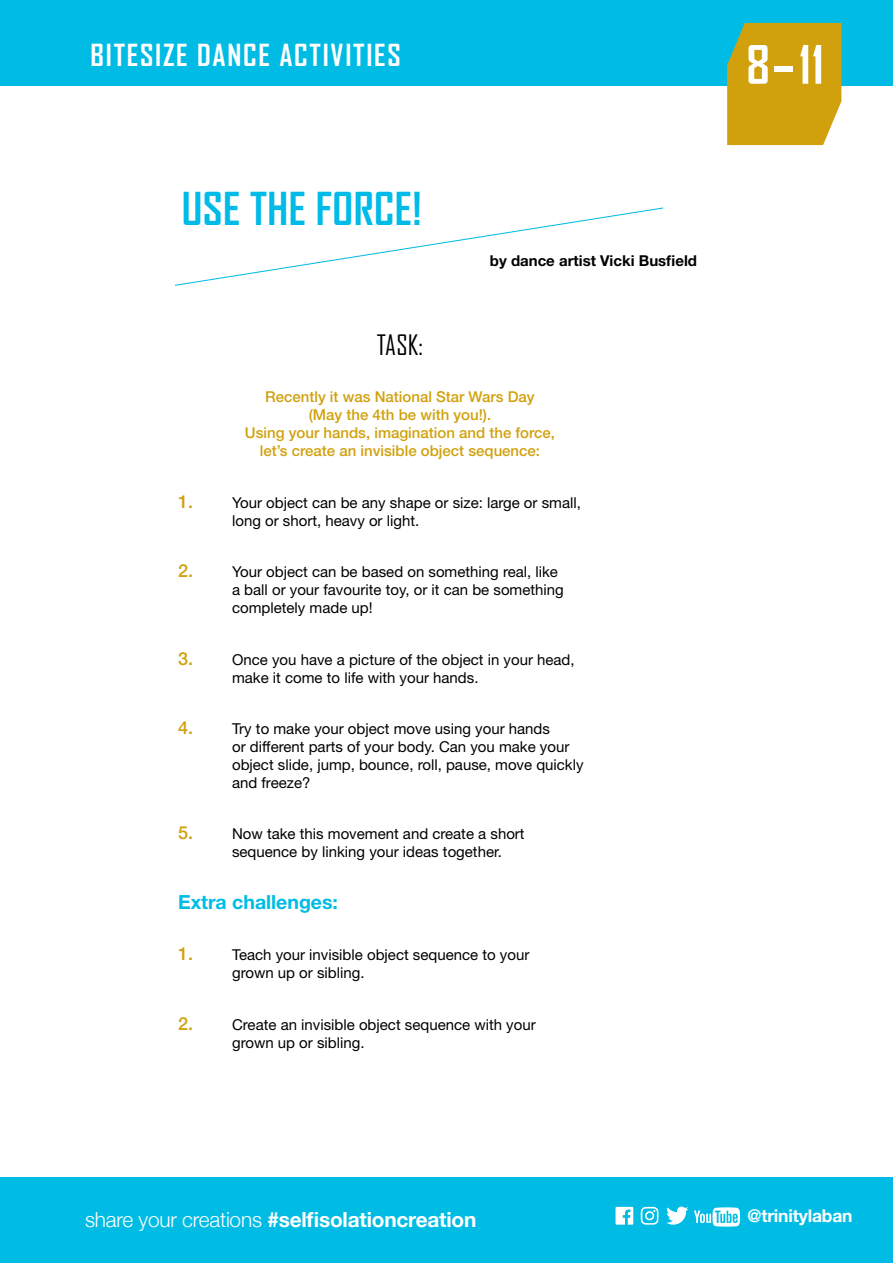
<style>
.page{position:relative;width:893px;height:1263px;background:#fff}
.page>*{position:absolute;margin:0;border:0;box-sizing:border-box;transform-origin:0 0}
.t1{font:700 50.7px "Agency FB";color:#fff}
.Header_1{font:700 43.5px "Agency FB";letter-spacing:.01em;color:#00bbe7}
.t2{font:700 29.25px "Agency FB";letter-spacing:.06em;color:#fff}
.Header_2{font:27px "Agency FB";color:#000}
.Name{font:700 20.85px "Helvetica Neue";letter-spacing:-.01em;color:#fff}
.subhead_2{font:700 19.5px "Helvetica Neue LT Std";color:#00bce4}
.Name-2{font:700 17.55px "Helvetica Neue";letter-spacing:-.01em;color:#fff}
.Header_2-2{font:15px/18px "Helvetica Neue LT Std";color:#000}
.Header_2-3{font:500 15px/18px "Helvetica Neue LT Std";color:#d1a10d;text-align:center}
.Body_text{font:700 15px "Helvetica Neue LT Std";color:#000}
.s1{font-weight:500;font-size:18px;color:#d1a10d}
.s2{font-weight:300}
</style>
<div class="page">
<div style="left:0;top:0;width:893px;height:85px;background:#00bce4"></div>
<div style="left:0;top:1178px;width:893px;height:85px;background:#00bce4"></div>
<svg style="left:694px;top:1207px;width:46px;height:19px"></svg>
<svg style="left:615px;top:1207px;width:18px;height:17px"></svg>
<svg style="left:666px;top:1206px;width:22px;height:18px"></svg>
<svg style="left:641px;top:1207px;width:17px;height:17px"></svg>
<svg style="left:727px;top:23px;width:114px;height:122px;background:#cba41a"></svg>
<svg style="left:175px;top:207px;width:489px;height:79px"></svg>
<h3 class="t2" style="left:91px;top:38px;width:312px">BITESIZE DANCE ACTIVITIES</h3>
<h1 class="Header_1" style="left:182px;top:183px;width:242px">USE THE FORCE!</h1>
<p class="Body_text" style="left:490px;top:252px;width:209px">by dance artist Vicki Busfield</p>
<h2 class="Header_2" style="left:377px;top:329px;width:48px">TASK:</h2>
<h2 class="Header_2-3" style="left:245px;top:388px;width:312px">Recently it was National Star Wars Day<br>(May the 4th be with you!).<br>Using your hands, imagination and the force, let’s create an invisible object sequence:</h2>
<h2 class="Header_2-2" style="left:232px;top:493px;width:350px;text-indent:-54px"><span class="s1">1.</span> Your object can be any shape or size: large or small, long or short, heavy or light.</h2>
<h2 class="Header_2-2" style="left:232px;top:563px;width:333px;text-indent:-54px"><span class="s1">2.</span> Your object can be based on something real, like a ball or your favourite toy, or it can be something completely made up!</h2>
<h2 class="Header_2-2" style="left:232px;top:650px;width:344px;text-indent:-54px"><span class="s1">3.</span> Once you have a picture of the object in your head, make it come to life with your hands.</h2>
<h2 class="Header_2-2" style="left:232px;top:719px;width:353px;text-indent:-54px"><span class="s1">4.</span> Try to make your object move using your hands<br>or different parts of your body. Can you make your object slide, jump, bounce, roll, pause, move quickly and freeze?</h2>
<h2 class="Header_2-2" style="left:232px;top:825px;width:294px;text-indent:-54px"><span class="s1">5.</span> Now take this movement and create a short sequence by linking your ideas together.</h2>
<h3 class="subhead_2" style="left:178px;top:890px;width:161px">Extra challenges:</h3>
<h2 class="Header_2-2" style="left:232px;top:946px;width:299px;text-indent:-54px"><span class="s1">1.</span> Teach your invisible object sequence to your grown up or sibling.</h2>
<h2 class="Header_2-2" style="left:232px;top:1015px;width:305px;text-indent:-54px"><span class="s1">2.</span> Create an invisible object sequence with your grown up or sibling.</h2>
<h1 class="t1" style="left:746px;top:35px;width:79px">8–11</h1>
<p class="Name" style="left:85px;top:1203px;width:393px"><span class="s2">share your creations</span> #selfisolationcreation</p>
<p class="Name-2" style="left:747px;top:1202px;width:107px">@trinitylaban</p>
</div>
